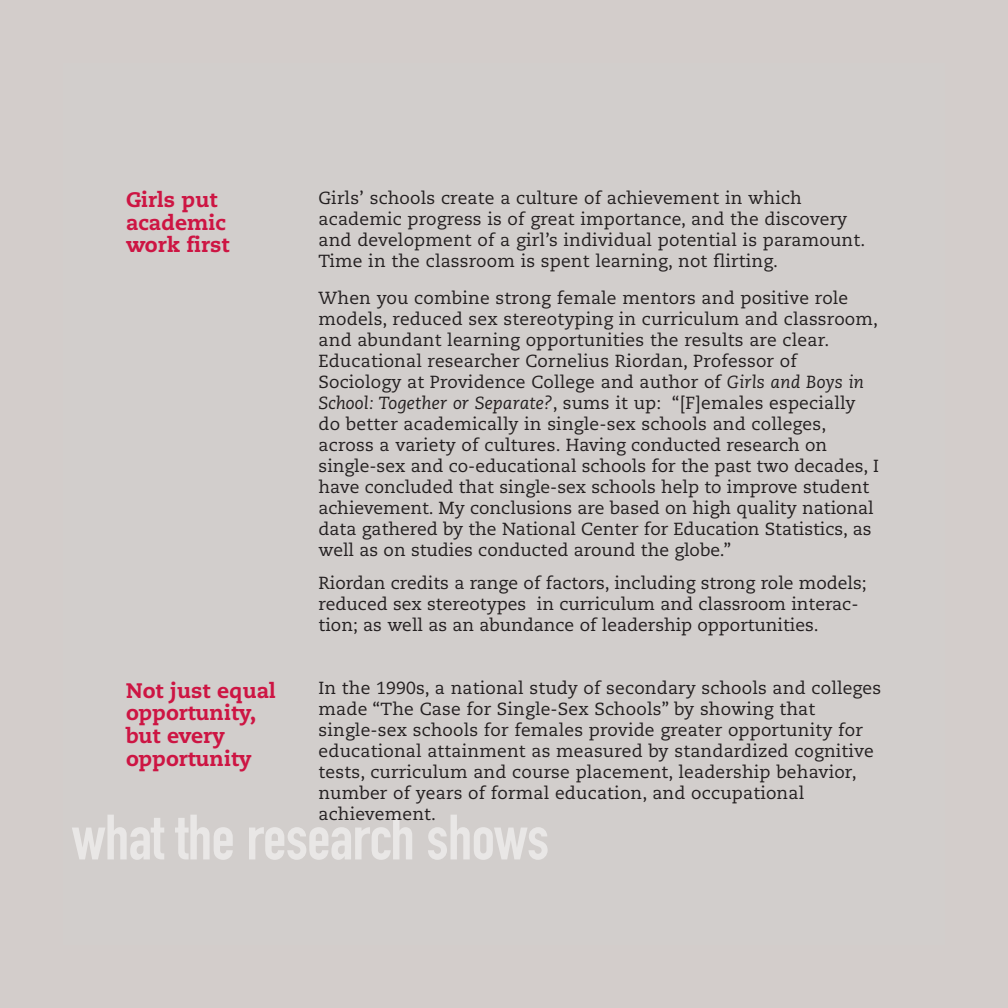
<style>
.page{position:relative;width:1008px;height:1008px;background:#d3cdcb}
.page>*{position:absolute;margin:0;border:0;box-sizing:border-box;transform-origin:0 0}
.t1{font:63px "DIN Engschrift";letter-spacing:-.01em;color:#e9e7e6}
.t2{font:800 21px/22.8px "Caecilia LT Std";color:#cd1543}
.t3{font:17.5px/21px "Caecilia LT Std";letter-spacing:.01em;color:#231f20}
.s1{font-style:italic}
</style>
<div class="page">
<p class="t2" style="left:126px;top:188px;width:105px">Girls put academic work first</p>
<p class="t3" style="left:318px;top:188px;width:548px">Girls’ schools create a culture of achievement in which academic progress is of great importance, and the discovery and development of a girl’s individual potential is paramount.<br>Time in the classroom is spent learning, not flirting.</p>
<p class="t3" style="left:319px;top:288px;width:562px">When you combine strong female mentors and positive role models, reduced sex stereotyping in curriculum and classroom, and abundant learning opportunities the results are clear.<br>Educational researcher Cornelius Riordan, Professor of Sociology at Providence College and author of <span class="s1">Girls and Boys in School: Together or Separate?</span>, sums it up: “[F]emales especially do better academically in single-sex schools and colleges, across a variety of cultures. Having conducted research on single-sex and co-educational schools for the past two decades, I have concluded that single-sex schools help to improve student achievement. My conclusions are based on high quality national data gathered by the National Center for Education Statistics, as well as on studies conducted around the globe.”</p>
<p class="t3" style="left:319px;top:573px;width:550px">Riordan credits a range of factors, including strong role models; reduced sex stereotypes in curriculum and classroom interac&shy;tion; as well as an abundance of leadership opportunities.</p>
<p class="t3" style="left:319px;top:678px;width:564px">In the 1990s, a national study of secondary schools and colleges made “The Case for Single-Sex Schools” by showing that single-sex schools for females provide greater opportunity for educational attainment as measured by standardized cognitive tests, curriculum and course placement, leadership behavior, number of years of formal education, and occupational achievement.</p>
<p class="t2" style="left:126px;top:679px;width:151px">Not just equal opportunity, but every opportunity</p>
<h1 class="t1" style="left:72px;top:800px;width:479px">what the research shows</h1>
</div>
